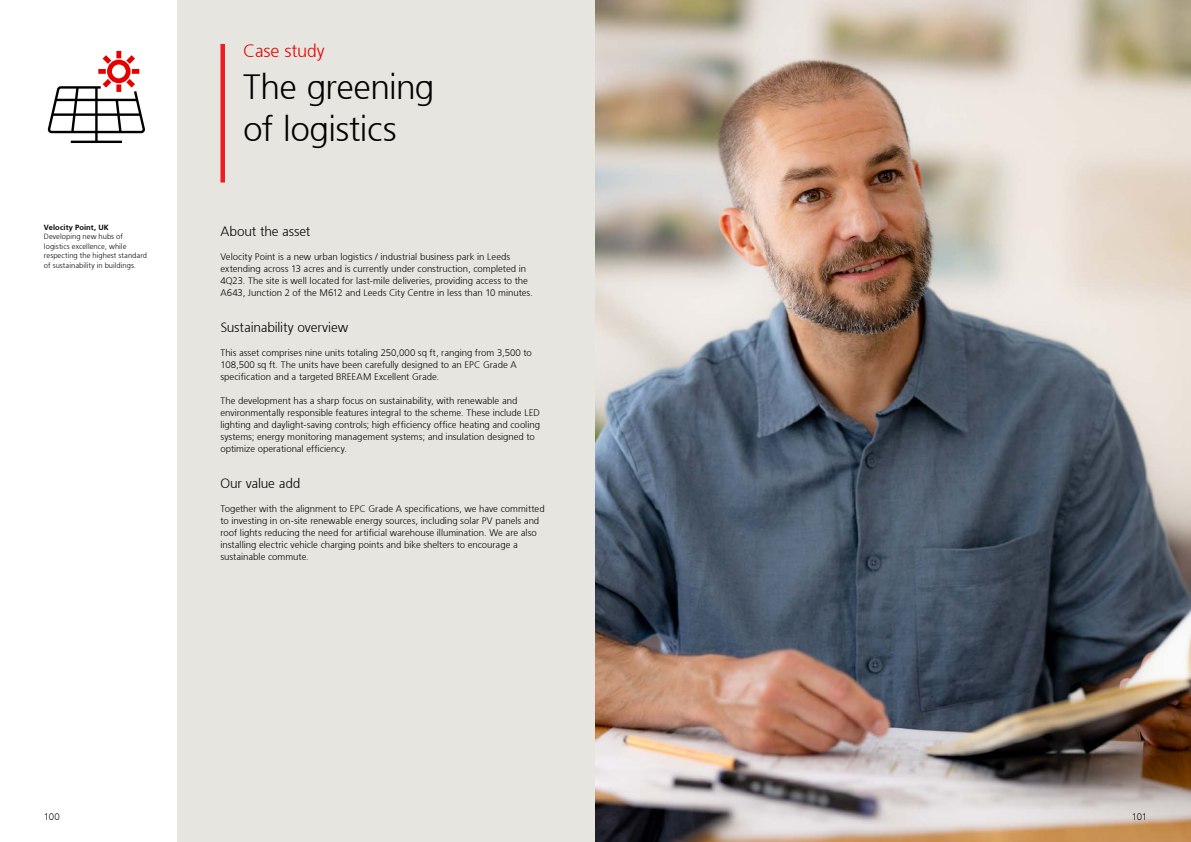
<style>
.page{position:relative;width:1191px;height:842px;background:#fff}
.page>*{position:absolute;margin:0;border:0;box-sizing:border-box;transform-origin:0 0}
.UBS_Title_60{font:300 35px/42px "Frutiger 45";letter-spacing:-.02em;color:#000}
.UBS_Title_60-2{font:300 18px "Frutiger 45";letter-spacing:-.01em;color:#e60000}
.UBS_Subheadline_13_5_grid{font:300 13.5px "Frutiger 45";letter-spacing:-.01em;color:#000}
.UBS_Copy_text_9_5_grid{font:300 9.5px/12px "Frutiger 45";color:#000}
.UBS_Caption_7_5{font:300 7.5px/9.5px "Frutiger 45";letter-spacing:.01em;color:#000}
.UBS_Caption_7_5-2{font:300 7.5px "Frutiger 45";letter-spacing:.015em;color:#000}
</style>
<div class="page">
<div style="left:177px;top:0;width:418px;height:842px;background:#e7e5df"></div>
<img style="left:595px;top:0;width:596px;height:842px">
<div style="left:220px;top:44px;width:5px;height:139px;background:#ed1d24"></div>
<hr style="left:71px;top:141px;width:51px;height:2px;background:#000">
<svg style="left:48px;top:50px;width:97px;height:92px"></svg>
<p class="UBS_Caption_7_5-2" style="left:44px;top:223px;width:66px">Velocity Point, UK</p>
<p class="UBS_Caption_7_5" style="left:44px;top:232px;width:105px">Developing new hubs of logistics excellence, while respecting the highest standard of sustainability in buildings.</p>
<p class="UBS_Title_60-2" style="left:243px;top:40px;width:83px">Case study</p>
<p class="UBS_Title_60" style="left:243px;top:65px;width:192px">The greening of logistics</p>
<p class="UBS_Subheadline_13_5_grid" style="left:220px;top:224px;width:91px">About the asset</p>
<p class="UBS_Copy_text_9_5_grid" style="left:220px;top:251px;width:314px">Velocity Point is a new urban logistics / industrial business park in Leeds extending across 13 acres and is currently under construction, completed in 4Q23. The site is well located for last-mile deliveries, providing access to the A643, Junction 2 of the M612 and Leeds City Centre in less than 10 minutes.</p>
<p class="UBS_Subheadline_13_5_grid" style="left:220px;top:320px;width:129px">Sustainability overview</p>
<p class="UBS_Copy_text_9_5_grid" style="left:220px;top:347px;width:313px">This asset comprises nine units totaling 250,000 sq ft, ranging from 3,500 to<br>108,500 sq ft. The units have been carefully designed to an EPC Grade A specification and a targeted BREEAM Excellent Grade.</p>
<p class="UBS_Copy_text_9_5_grid" style="left:220px;top:395px;width:321px">The development has a sharp focus on sustainability, with renewable and environmentally responsible features integral to the scheme. These include LED lighting and daylight-saving controls; high efficiency office heating and cooling systems; energy monitoring management systems; and insulation designed to optimize operational efficiency.</p>
<p class="UBS_Subheadline_13_5_grid" style="left:220px;top:476px;width:81px">Our value add</p>
<p class="UBS_Copy_text_9_5_grid" style="left:220px;top:503px;width:326px">Together with the alignment to EPC Grade A specifications, we have committed to investing in on-site renewable energy sources, including solar PV panels and roof lights reducing the need for artificial warehouse illumination. We are also installing electric vehicle charging points and bike shelters to encourage a sustainable commute.</p>
<p class="UBS_Copy_text_9_5_grid" style="left:44px;top:811px;width:17px">100</p>
<p class="UBS_Copy_text_9_5_grid" style="left:1131px;top:811px;width:17px">101</p>
</div>
